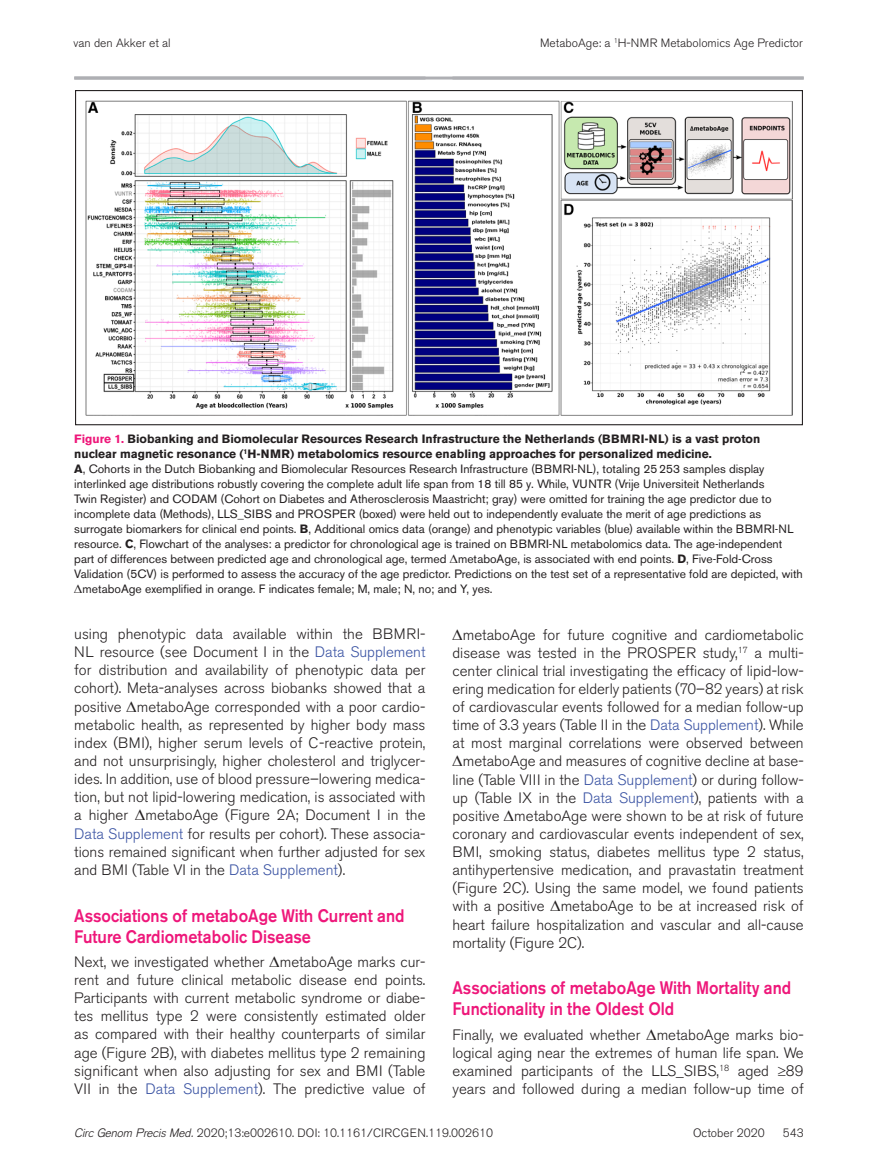
<style>
.page{position:relative;width:878px;height:1175px;background:#fff}
.page>*{position:absolute;margin:0;border:0;box-sizing:border-box;transform-origin:0 0}
.t1{font:500 18px/21.1px "Akzidenz Grotesk BE";color:#ee177a;scale:.9 1}
.t2{font:300 15px/18.1px "Akzidenz Grotesk BE";color:#231f20;text-align:justify}
.t3{font:12px/15px "Akzidenz Grotesk BE";color:#231f20}
.t4{font:300 12px "Akzidenz Grotesk BE";color:#231f20}
.s1{font-weight:700;color:#ee177a}
.s2{font-weight:700}
.s3{font-family:"Gandhari Unicode"}
.s4{color:#3a53a3}
.s5{font-family:"Gandhari Unicode";font-weight:400}
.s6{font-family:"Akzidenz Grotesk";font-style:italic}
</style>
<div class="page">
<hr style="left:74px;top:76px;width:729px;height:4px;background:#b9babe">
<svg style="left:75px;top:90px;width:728px;height:336px"></svg>
<p class="t4" style="left:74px;top:36px;width:99px">van den Akker et al</p>
<p class="t4" style="left:540px;top:36px;width:264px">MetaboAge: a <sup>1</sup>H-NMR Metabolomics Age Predictor</p>
<p class="t3" style="left:74px;top:431px;width:730px"><span class="s1">Figure 1.</span> <span class="s2">Biobanking and Biomolecular Resources Research Infrastructure the Netherlands (BBMRI-NL) is a vast proton nuclear magnetic resonance (</span><sup>1</sup><span class="s2">H-NMR) metabolomics resource enabling approaches for personalized medicine.<br>A</span>, Cohorts in the Dutch Biobanking and Biomolecular Resources Research Infrastructure (BBMRI-NL), totaling 25253 samples display interlinked age distributions robustly covering the complete adult life span from 18 till 85 y. While, VUNTR (Vrije Universiteit Netherlands<br>Twin Register) and CODAM (Cohort on Diabetes and Atherosclerosis Maastricht; gray) were omitted for training the age predictor due to incomplete data (Methods), LLS_SIBS and PROSPER (boxed) were held out to independently evaluate the merit of age predictions as surrogate biomarkers for clinical end points. <span class="s2">B</span>, Additional omics data (orange) and phenotypic variables (blue) available within the BBMRI-NL resource. <span class="s2">C</span>, Flowchart of the analyses: a predictor for chronological age is trained on BBMRI-NL metabolomics data. The age-independent part of differences between predicted age and chronological age, termed <span class="s3">Δ</span>metaboAge, is associated with end points. <span class="s2">D</span>, Five-Fold-Cross Validation (5CV) is performed to assess the accuracy of the age predictor. Predictions on the test set of a representative fold are depicted, with <span class="s3">Δ</span>metaboAge exemplified in orange. F indicates female; M, male; N, no; and Y, yes.</p>
<p class="t2" style="left:74px;top:625px;width:353px">using phenotypic data available within the BBMRI-NL resource (see Document I in the <span class="s4">Data Supplement </span>for distribution and availability of phenotypic data per cohort). Meta-analyses across biobanks showed that a positive <span class="s5">Δ</span>metaboAge corresponded with a poor cardio&shy;metabolic health, as represented by higher body mass index (BMI), higher serum levels of C-reactive protein, and not unsurprisingly, higher cholesterol and triglycer&shy;ides. In addition, use of blood pressure–lowering medica&shy;tion, but not lipid-lowering medication, is associated with a higher <span class="s5">Δ</span>metaboAge (Figure 2A; Document I in the <span class="s4">Data Supplement</span> for results per cohort). These associa&shy;tions remained significant when further adjusted for sex and BMI (Table VI in the <span class="s4">Data Supplement</span>).</p>
<p class="t1" style="left:74px;top:904px;width:368px">Associations of metaboAge With Current and<br>Future Cardiometabolic Disease</p>
<p class="t2" style="left:74px;top:953px;width:353px">Next, we investigated whether <span class="s5">Δ</span>metaboAge marks cur&shy;rent and future clinical metabolic disease end points.<br>Participants with current metabolic syndrome or diabe&shy;tes mellitus type 2 were consistently estimated older as compared with their healthy counterparts of similar age (Figure 2B), with diabetes mellitus type 2 remaining significant when also adjusting for sex and BMI (Table VII in the <span class="s4">Data Supplement</span>). The predictive value of</p>
<p class="t2" style="left:452px;top:625px;width:353px"><span class="s5">Δ</span>metaboAge for future cognitive and cardiometabolic disease was tested in the PROSPER study,<sup>17</sup> a multi&shy;center clinical trial investigating the efficacy of lipid-low&shy;ering medication for elderly patients (70–82 years) at risk of cardiovascular events followed for a median follow-up time of 3.3 years (Table II in the <span class="s4">Data Supplement</span>). While at most marginal correlations were observed between <span class="s5">Δ</span>metaboAge and measures of cognitive decline at base&shy;line (Table VIII in the <span class="s4">Data Supplement</span>) or during follow&shy;up (Table IX in the <span class="s4">Data Supplement</span>), patients with a positive <span class="s5">Δ</span>metaboAge were shown to be at risk of future coronary and cardiovascular events independent of sex, BMI, smoking status, diabetes mellitus type 2 status, antihypertensive medication, and pravastatin treatment (Figure 2C). Using the same model, we found patients with a positive <span class="s5">Δ</span>metaboAge to be at increased risk of heart failure hospitalization and vascular and all-cause mortality (Figure 2C).</p>
<p class="t1" style="left:452px;top:977px;width:378px">Associations of metaboAge With Mortality and<br>Functionality in the Oldest Old</p>
<p class="t2" style="left:452px;top:1025px;width:353px">Finally, we evaluated whether <span class="s5">Δ</span>metaboAge marks bio&shy;logical aging near the extremes of human life span. We examined participants of the LLS_SIBS,<sup>18</sup> aged ≥89 years and followed during a median follow-up time of</p>
<p class="t4" style="left:74px;top:1126px;width:420px"><span class="s6">Circ Genom Precis Med.</span> 2020;13:e002610. DOI: 10.1161/CIRCGEN.119.002610</p>
<p class="t4" style="left:693px;top:1126px;width:73px">October 2020</p>
<p class="t4" style="left:782px;top:1126px;width:22px">543</p>
</div>
